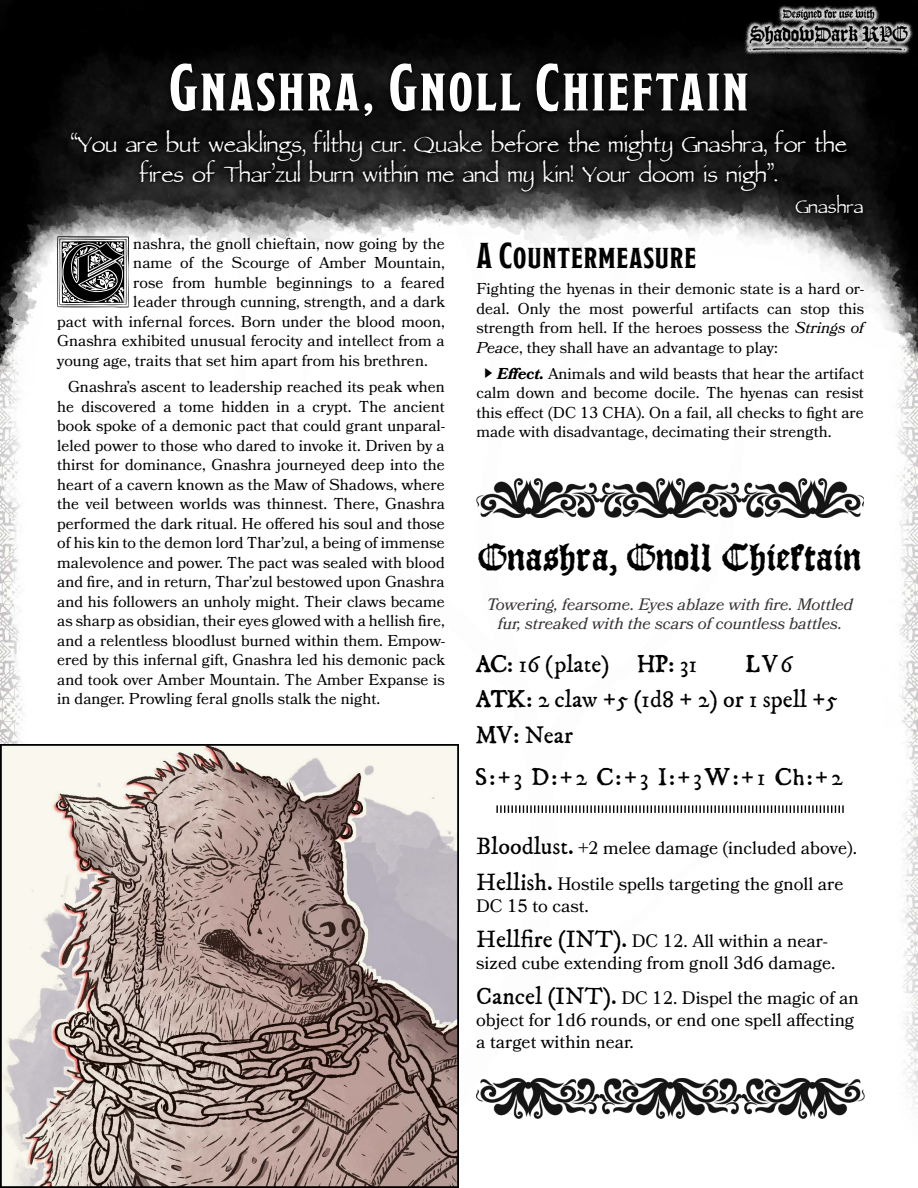
<style>
.page{position:relative;width:918px;height:1188px;background:#fff}
.page>*{position:absolute;margin:0;border:0;box-sizing:border-box;transform-origin:0 0}
.Drops_Caps{font:88.8px "Neugotische Initialen";color:#010101}
.Chapter_Header{font:700 66px "Modesto Condensed";letter-spacing:.04em;color:#fff}
.Heading{font:40.5px "JSL Blackletter";letter-spacing:.025em;color:#010101}
.Epigraph{font:36px/30px "Parchment MF";color:#fff;text-align:center}
.Heading_1{font:36px "Modesto Condensed";letter-spacing:.025em;color:#010101}
.Epigraph_Author{font:30px "Parchment MF";color:#fff}
.Main_Stats{font:24px "IM FELL DW Pica Roman";color:#010101}
.Secondary_Stats{font:21px "Dominican";color:#010101}
.Main_Stats-2{font:21px "Dominican";color:#010101}
.Ability{font:18px/21.6px "Bookmania";color:#010101}
.Description{font:italic 16.5px/19.5px "Bookmania";color:#393534;text-align:center}
.Core_Body_-_Indented{font:15.75px/19.5px "Bookmania";color:#010101;text-align:justify}
.Drops_Caps-2{font:15.75px "Bookmania";color:#010101}
.Core_Body{font:15.75px/19.5px "Bookmania";color:#010101;text-align:justify}
.s1{font-style:italic}
.s2{font-family:"Hira Kaku Pro W3";font-size:10.5px;color:#000}
.s3{font-weight:700;font-style:italic}
.s4{font-family:"Dominican";font-size:21px}
.s5{font-family:"IM FELL DW Pica Roman";font-size:24px}
</style>
<div class="page">
<img style="left:0;top:395px;width:918px;height:724px">
<img style="left:0;top:0;width:918px;height:395px">
<div style="left:65px;top:124px;width:804px;height:95px;background:#010101;opacity:.75"></div>
<div style="left:165px;top:57px;width:588px;height:65px;background:#0b0b0b"></div>
<svg style="left:496px;top:805px;width:348px;height:8px"></svg>
<img style="left:0;top:744px;width:459px;height:444px">
<img style="left:476px;top:478px;width:388px;height:39px">
<img style="left:476px;top:1079px;width:388px;height:39px">
<div style="left:744px;top:4px;width:169px;height:51px;background:#fff;opacity:.85"></div>
<img style="left:745px;top:8px;width:165px;height:43px">
<p class="Chapter_Header" style="left:169px;top:55px;width:581px">Gnashra, Gnoll Chieftain</p>
<p class="Epigraph" style="left:71px;top:132px;width:778px">“You are but weaklings, filthy cur. Quake before the mighty Gnashra, for the fires of Thar’zul burn within me and my kin! Your doom is nigh”.</p>
<p class="Epigraph_Author" style="left:796px;top:194px;width:70px">Gnashra</p>
<p class="Drops_Caps" style="left:53px;top:225px;width:82px">G</p>
<p class="Drops_Caps-2" style="left:133px;top:234px;width:313px">nashra, the gnoll chieftain, now going by the</p>
<p class="Drops_Caps-2" style="left:133px;top:254px;width:313px">name of the Scourge of Amber Mountain,</p>
<p class="Drops_Caps-2" style="left:133px;top:273px;width:313px">rose from humble beginnings to a feared</p>
<p class="Drops_Caps-2" style="left:133px;top:293px;width:313px">leader through cunning, strength, and a dark</p>
<p class="Drops_Caps-2" style="left:57px;top:312px;width:389px">pact with infernal forces. Born under the blood moon,</p>
<p class="Drops_Caps-2" style="left:57px;top:332px;width:389px">Gnashra exhibited unusual ferocity and intellect from a</p>
<p class="Drops_Caps-2" style="left:57px;top:351px;width:372px">young age, traits that set him apart from his brethren.</p>
<p class="Core_Body_-_Indented" style="left:57px;top:377px;width:389px;text-indent:11px">Gnashra’s ascent to leadership reached its peak when he discovered a tome hidden in a crypt. The ancient book spoke of a demonic pact that could grant unparal&shy;leled power to those who dared to invoke it. Driven by a thirst for dominance, Gnashra journeyed deep into the heart of a cavern known as the Maw of Shadows, where the veil between worlds was thinnest. There, Gnashra performed the dark ritual. He offered his soul and those of his kin to the demon lord Thar’zul, a being of immense malevolence and power. The pact was sealed with blood and fire, and in return, Thar’zul bestowed upon Gnashra and his followers an unholy might. Their claws became as sharp as obsidian, their eyes glowed with a hellish fire, and a relentless bloodlust burned within them. Empow&shy;ered by this infernal gift, Gnashra led his demonic pack and took over Amber Mountain. The Amber Expanse is in danger. Prowling feral gnolls stalk the night.</p>
<p class="Heading_1" style="left:476px;top:237px;width:221px">A Countermeasure</p>
<p class="Core_Body" style="left:476px;top:279px;width:389px">Fighting the hyenas in their demonic state is a hard or&shy;deal. Only the most powerful artifacts can stop this strength from hell. If the heroes possess the <span class="s1">Strings of Peace</span>, they shall have an advantage to play:</p>
<p class="Core_Body_-_Indented" style="left:476px;top:364px;width:389px;text-indent:7px"><span class="s2">▶</span> <span class="s3">Effect.</span> Animals and wild beasts that hear the artifact calm down and become docile. The hyenas can resist this effect (DC 13 CHA). On a fail, all checks to fight are made with disadvantage, decimating their strength.</p>
<p class="Heading" style="left:479px;top:543px;width:384px">Gnashra, Gnoll Chieftain</p>
<p class="Description" style="left:487px;top:595px;width:368px">Towering, fearsome. Eyes ablaze with fire. Mottled fur, streaked with the scars of countless battles.</p>
<p class="Main_Stats" style="left:476px;top:649px;width:223px"><span class="s4">AC:</span> 16 (plate) <span class="s4">HP:</span> 31</p>
<p class="Main_Stats-2" style="left:746px;top:649px;width:48px">LV<span class="s5">6</span></p>
<p class="Main_Stats" style="left:476px;top:685px;width:363px"><span class="s4">ATK:</span> 2 claw +5 (1d8 + 2) or 1 spell +5</p>
<p class="Main_Stats" style="left:476px;top:720px;width:98px"><span class="s4">MV:</span> Near</p>
<p class="Secondary_Stats" style="left:476px;top:763px;width:368px">S:<span class="s5">+3</span> D:<span class="s5">+2</span> C:<span class="s5">+3</span> I:<span class="s5">+3</span>W:<span class="s5">+1</span> Ch:<span class="s5">+2</span></p>
<p class="Ability" style="left:476px;top:837px;width:382px"><span class="s5">Bloodlust.</span> +2 melee damage (included above).</p>
<p class="Ability" style="left:476px;top:873px;width:369px"><span class="s5">Hellish.</span> Hostile spells targeting the gnoll are<br>DC 15 to cast.</p>
<p class="Ability" style="left:476px;top:930px;width:361px"><span class="s5">Hellfire (INT).</span> DC 12. All within a near&shy;sized cube extending from gnoll 3d6 damage.</p>
<p class="Ability" style="left:476px;top:987px;width:384px"><span class="s5">Cancel (INT).</span> DC 12. Dispel the magic of an object for 1d6 rounds, or end one spell affecting a target within near.</p>
</div>
